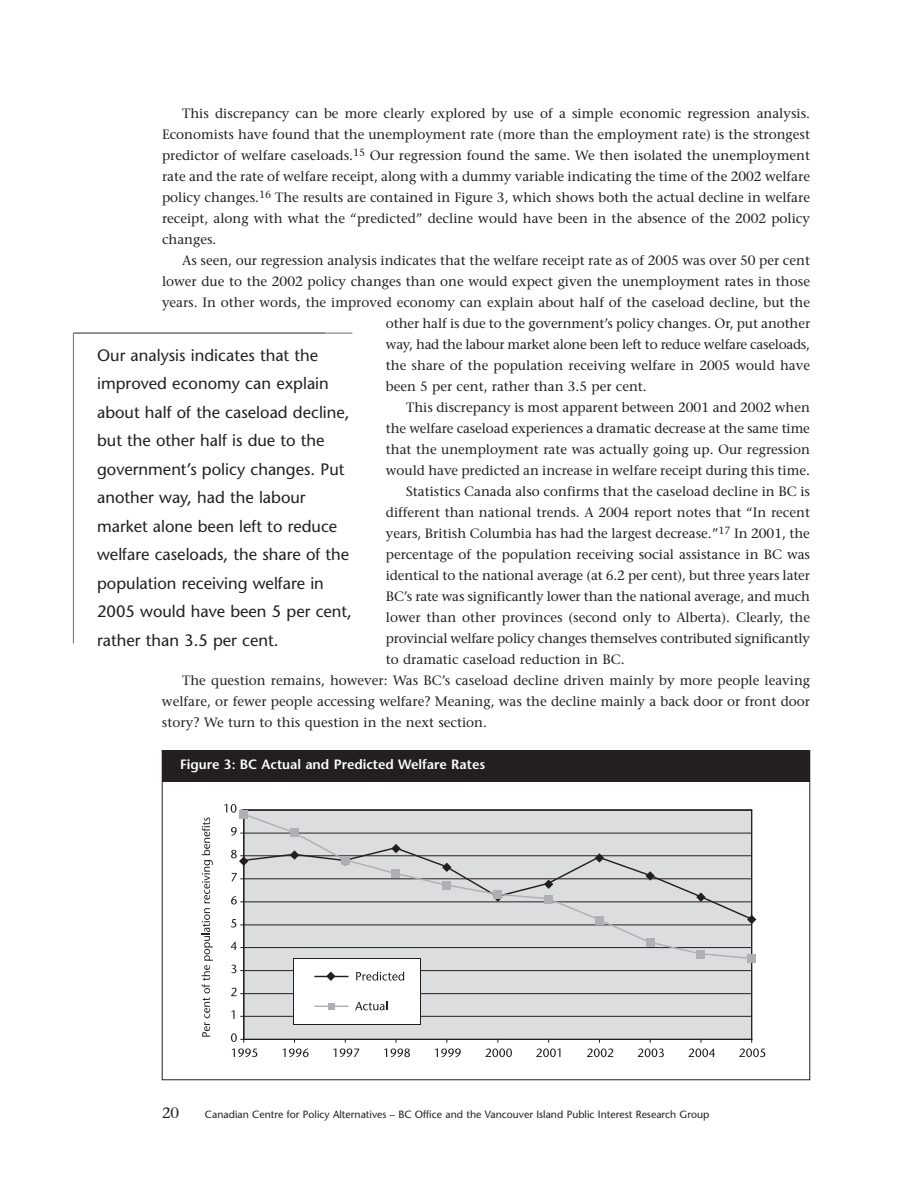
<style>
.page{position:relative;width:918px;height:1188px;background:#fff}
.page>*{position:absolute;margin:0;border:0;box-sizing:border-box;transform-origin:0 0}
.t1{font:16.5px/28.5px "Stone Sans";color:#231f20}
.t2{font:15px "Stone Serif";color:#231f20}
.t3{font:13.5px/21px "Stone Serif";color:#231f20;text-align:justify}
.t4{font:13.5px "Stone Serif";letter-spacing:-.02em;color:#231f20}
.t5{font:600 13.5px "Stone Sans";color:#fff}
.t6{font:10.5px "Stone Sans";color:#231f20}
</style>
<div class="page">
<div style="left:244px;top:810px;width:508px;height:229px;background:#dcdddf"></div>
<hr style="left:244px;top:1016px;width:508px;height:1px;background:#231f20">
<hr style="left:244px;top:993px;width:508px;height:1px;background:#231f20">
<hr style="left:751px;top:810px;width:1px;height:229px;background:#231f20">
<hr style="left:243px;top:810px;width:1px;height:229px;background:#231f20">
<hr style="left:244px;top:1039px;width:508px;height:1px;background:#231f20">
<svg style="left:231px;top:1033px;width:13px;height:9px"></svg>
<svg style="left:231px;top:1010px;width:4px;height:9px"></svg>
<svg style="left:231px;top:988px;width:12px;height:8px"></svg>
<svg style="left:232px;top:1048px;width:25px;height:9px"></svg>
<svg style="left:283px;top:1048px;width:26px;height:9px"></svg>
<svg style="left:333px;top:1048px;width:26px;height:9px"></svg>
<svg style="left:384px;top:1048px;width:26px;height:9px"></svg>
<svg style="left:435px;top:1048px;width:26px;height:9px"></svg>
<svg style="left:485px;top:1048px;width:27px;height:9px"></svg>
<svg style="left:536px;top:1048px;width:24px;height:9px"></svg>
<svg style="left:587px;top:1048px;width:26px;height:9px"></svg>
<svg style="left:638px;top:1048px;width:26px;height:9px"></svg>
<svg style="left:689px;top:1048px;width:26px;height:9px"></svg>
<svg style="left:739px;top:1048px;width:26px;height:9px"></svg>
<div style="left:293px;top:958px;width:127px;height:66px;background:#fff"></div>
<hr style="left:420px;top:958px;width:1px;height:66px;background:#231f20">
<hr style="left:293px;top:1024px;width:128px;height:1px;background:#231f20">
<hr style="left:293px;top:958px;width:1px;height:66px;background:#231f20">
<hr style="left:315px;top:1006px;width:33px;height:1px;background:#afb0b4">
<div style="left:328px;top:1003px;width:7px;height:7px;background:#afb0b4"></div>
<svg style="left:355px;top:1001px;width:32px;height:9px"></svg>
<svg style="left:224px;top:804px;width:532px;height:177px"></svg>
<svg style="left:202px;top:817px;width:11px;height:220px"></svg>
<div style="left:162px;top:750px;width:648px;height:31px;background:#231f20"></div>
<hr style="left:73px;top:333px;width:1px;height:311px;background:#6c6d70">
<hr style="left:73px;top:333px;width:279px;height:1px;background:#6c6d70">
<p class="t3" style="left:162px;top:104px;width:650px;text-indent:20px">This discrepancy can be more clearly explored by use of a simple economic regression analysis.<br>Economists have found that the unemployment rate (more than the employment rate) is the strongest predictor of welfare caseloads.<sup>15</sup> Our regression found the same. We then isolated the unemployment rate and the rate of welfare receipt, along with a dummy variable indicating the time of the 2002 welfare policy changes.<sup>16</sup> The results are contained in Figure 3, which shows both the actual decline in welfare receipt, along with what the “predicted” decline would have been in the absence of the 2002 policy changes.</p>
<p class="t3" style="left:182px;top:251px;width:629px">As seen, our regression analysis indicates that the welfare receipt rate as of 2005 was over 50 per cent</p>
<p class="t3" style="left:162px;top:272px;width:650px">lower due to the 2002 policy changes than one would expect given the unemployment rates in those</p>
<p class="t3" style="left:162px;top:293px;width:650px">years. In other words, the improved economy can explain about half of the caseload decline, but the</p>
<p class="t3" style="left:386px;top:314px;width:426px">other half is due to the government’s policy changes. Or, put another</p>
<p class="t4" style="left:386px;top:339px;width:426px">way, had the labour market alone been left to reduce welfare caseloads,</p>
<p class="t3" style="left:386px;top:356px;width:426px">the share of the population receiving welfare in 2005 would have</p>
<p class="t3" style="left:386px;top:377px;width:262px">been 5 per cent, rather than 3.5 per cent.</p>
<p class="t3" style="left:406px;top:398px;width:405px">This discrepancy is most apparent between 2001 and 2002 when</p>
<p class="t3" style="left:386px;top:419px;width:426px">the welfare caseload experiences a dramatic decrease at the same time</p>
<p class="t3" style="left:386px;top:440px;width:426px">that the unemployment rate was actually going up. Our regression</p>
<p class="t3" style="left:386px;top:461px;width:426px">would have predicted an increase in welfare receipt during this time.</p>
<p class="t3" style="left:406px;top:482px;width:405px">Statistics Canada also confirms that the caseload decline in BC is</p>
<p class="t3" style="left:386px;top:503px;width:426px">different than national trends. A 2004 report notes that “In recent</p>
<p class="t3" style="left:386px;top:524px;width:426px">years, British Columbia has had the largest decrease.”<sup>17</sup> In 2001, the</p>
<p class="t3" style="left:386px;top:545px;width:426px">percentage of the population receiving social assistance in BC was</p>
<p class="t3" style="left:386px;top:566px;width:426px">identical to the national average (at 6.2 per cent), but three years later</p>
<p class="t3" style="left:386px;top:587px;width:426px">BC’s rate was significantly lower than the national average, and much</p>
<p class="t3" style="left:386px;top:608px;width:426px">lower than other provinces (second only to Alberta). Clearly, the</p>
<p class="t3" style="left:386px;top:629px;width:426px">provincial welfare policy changes themselves contributed significantly</p>
<p class="t3" style="left:386px;top:650px;width:240px">to dramatic caseload reduction in BC.</p>
<p class="t3" style="left:182px;top:671px;width:629px">The question remains, however: Was BC’s caseload decline driven mainly by more people leaving</p>
<p class="t3" style="left:162px;top:692px;width:650px">welfare, or fewer people accessing welfare? Meaning, was the decline mainly a back door or front door</p>
<p class="t3" style="left:162px;top:713px;width:327px">story? We turn to this question in the next section.</p>
<p class="t1" style="left:97px;top:342px;width:256px">Our analysis indicates that the improved economy can explain about half of the caseload decline, but the other half is due to the government’s policy changes. Put another way, had the labour market alone been left to reduce welfare caseloads, the share of the population receiving welfare in<br>2005 would have been 5 per cent, rather than 3.5 per cent.</p>
<p class="t5" style="left:180px;top:759px;width:307px">Figure 3: BC Actual and Predicted Welfare Rates</p>
<p class="t2" style="left:162px;top:1107px;width:19px">20</p>
<p class="t6" style="left:205px;top:1110px;width:506px">Canadian Centre for Policy Alternatives – BC Office and the Vancouver Island Public Interest Research Group</p>
</div>
